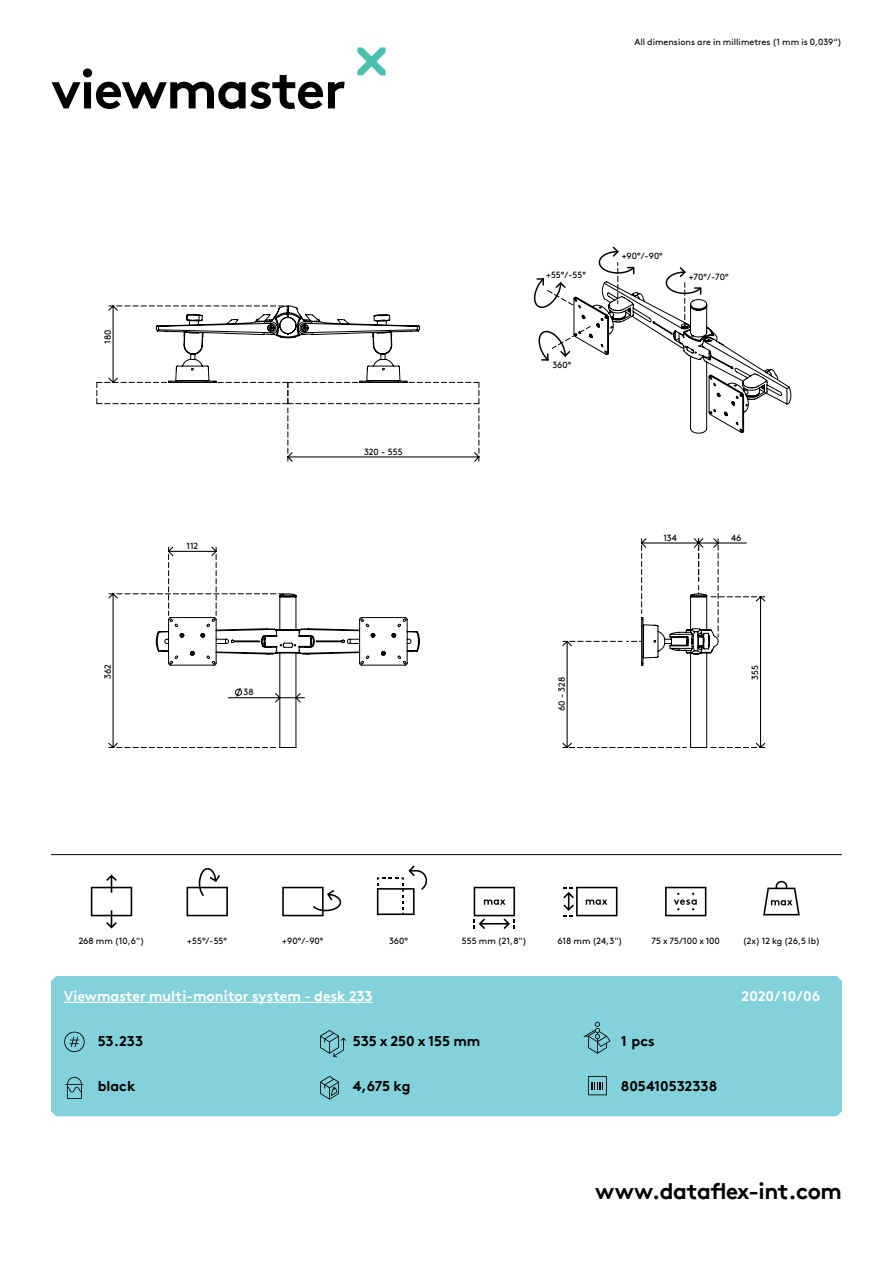
<style>
.page{position:relative;width:893px;height:1263px;background:#fff}
.page>*{position:absolute;margin:0;border:0;box-sizing:border-box;transform-origin:0 0}
.hoofdstuk{font:700 54px "Brown Pro TT";letter-spacing:-.02em;color:#000}
.t1{font:700 22.5px "Brown Pro TT";letter-spacing:-.02em;color:#000}
.specificaties{font:700 14.25px "Brown Pro TT";color:#000}
.t2{font:700 14.25px "Brown Pro TT";color:#fff}
.t3{font:9px "Brown";color:#000}
.t4{font:9px "Brown Pro TT Regular Alt";color:#000}
</style>
<div class="page">
<svg style="left:357px;top:47px;width:28px;height:28px"></svg>
<hr style="left:51px;top:854px;width:791px;height:1px;background:#000">
<svg style="left:91px;top:874px;width:41px;height:54px"></svg>
<svg style="left:187px;top:868px;width:41px;height:48px"></svg>
<svg style="left:282px;top:887px;width:59px;height:29px"></svg>
<svg style="left:377px;top:865px;width:50px;height:50px"></svg>
<svg style="left:474px;top:887px;width:41px;height:42px"></svg>
<svg style="left:563px;top:887px;width:54px;height:29px"></svg>
<svg style="left:665px;top:887px;width:41px;height:29px"></svg>
<svg style="left:763px;top:881px;width:37px;height:34px"></svg>
<div style="left:51px;top:976px;width:791px;height:140px;background:#83d1da"></div>
<svg style="left:108px;top:546px;width:312px;height:202px"></svg>
<svg style="left:96px;top:305px;width:384px;height:157px"></svg>
<svg style="left:533px;top:246px;width:259px;height:188px"></svg>
<svg style="left:562px;top:538px;width:204px;height:210px"></svg>
<svg style="left:64px;top:1032px;width:21px;height:20px"></svg>
<svg style="left:65px;top:1077px;width:18px;height:22px"></svg>
<svg style="left:320px;top:1030px;width:26px;height:27px"></svg>
<svg style="left:583px;top:1022px;width:27px;height:32px"></svg>
<svg style="left:320px;top:1076px;width:19px;height:24px"></svg>
<svg style="left:588px;top:1076px;width:19px;height:19px"></svg>
<hr style="left:64px;top:1002px;width:309px;height:1px;background:#fff">
<p class="hoofdstuk" style="left:51px;top:46px;width:297px">viewmaster</p>
<p class="t4" style="left:101px;top:344px;width:16px;rotate:-90deg">180</p>
<p class="t4" style="left:101px;top:679px;width:16px;rotate:-90deg">362</p>
<p class="t4" style="left:186px;top:539px;width:13px">112</p>
<p class="t4" style="left:244px;top:685px;width:12px">38</p>
<p class="t4" style="left:364px;top:445px;width:40px">320 - 555</p>
<p class="t3" style="left:634px;top:35px;width:209px">All dimensions are in millimetres (1 mm is 0,039“)</p>
<p class="t4" style="left:546px;top:268px;width:41px">+55°/-55°</p>
<p class="t4" style="left:552px;top:358px;width:21px">360°</p>
<p class="t4" style="left:622px;top:249px;width:43px">+90°/-90°</p>
<p class="t4" style="left:689px;top:270px;width:42px">+70°/-70°</p>
<p class="t4" style="left:555px;top:711px;width:36px;rotate:-90deg">60 - 328</p>
<p class="t4" style="left:663px;top:531px;width:15px">134</p>
<p class="t4" style="left:731px;top:531px;width:12px">46</p>
<p class="t4" style="left:748px;top:679px;width:16px;rotate:-90deg">355</p>
<p class="t3" style="left:79px;top:934px;width:67px">268 mm (10,6")</p>
<p class="t3" style="left:187px;top:934px;width:41px">+55°/-55°</p>
<p class="t3" style="left:282px;top:934px;width:43px">+90°/-90°</p>
<p class="t3" style="left:389px;top:934px;width:21px">360°</p>
<p class="t3" style="left:462px;top:934px;width:66px">555 mm (21,8")</p>
<p class="t3" style="left:558px;top:934px;width:66px">618 mm (24,3")</p>
<p class="t3" style="left:652px;top:934px;width:70px">75 x 75/100 x 100</p>
<p class="t3" style="left:743px;top:934px;width:79px">(2x) 12 kg (26,5 lb)</p>
<h3 class="t2" style="left:64px;top:985px;width:311px">Viewmaster multi-monitor system - desk 233</h3>
<h3 class="t2" style="left:742px;top:985px;width:80px">2020/10/06</h3>
<h3 class="specificaties" style="left:98px;top:1029px;width:47px">53.233</h3>
<p class="specificaties" style="left:98px;top:1074px;width:39px">black</p>
<p class="specificaties" style="left:353px;top:1029px;width:129px">535 x 250 x 155 mm</p>
<p class="specificaties" style="left:621px;top:1029px;width:35px">1 pcs</p>
<p class="specificaties" style="left:353px;top:1074px;width:59px">4,675 kg</p>
<h3 class="specificaties" style="left:621px;top:1074px;width:98px">805410532338</h3>
<h2 class="t1" style="left:595px;top:1173px;width:248px">www.dataflex-int.com</h2>
</div>
